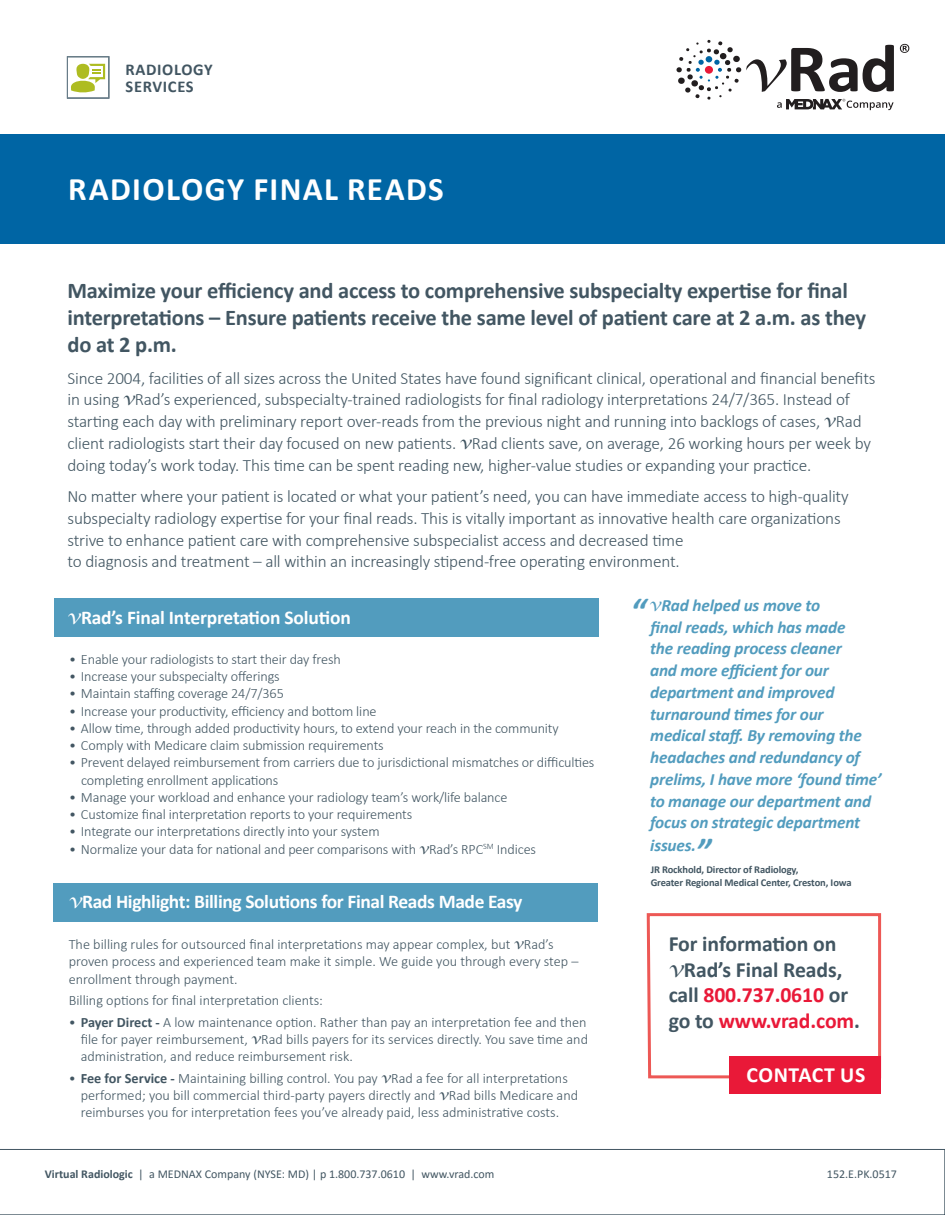
<style>
.page{position:relative;width:945px;height:1215px;background:#fff}
.page>*{position:absolute;margin:0;border:0;box-sizing:border-box;transform-origin:0 0}
.main-large-light-hea{font:700 33px "Calibri";letter-spacing:.04em;color:#fff}
.t1{font:700 22.5px/27px "Calibri";letter-spacing:-.01em;color:#425662}
.t2{font:700 21.75px/25.5px "Calibri";letter-spacing:-.005em;color:#425662}
.t3{font:700 21.75px "Calibri";letter-spacing:.03em;color:#fff}
.t4{font:700 19.5px "Calibri";letter-spacing:-.02em;color:#fff}
.t5{font:300 17.25px/21.8px "Calibri";letter-spacing:-.01em;color:#425662}
.t6{font:italic 700 17.25px/21.8px "Calibri";letter-spacing:-.01em;color:#529cbe}
.t7{font:700 16.5px/16.5px "Calibri";letter-spacing:.04em;color:#425662}
.t8{font:300 14.25px/17.2px "Calibri";letter-spacing:-.01em;color:#425662}
.t9{font:12px "Calibri";color:#425662}
.t10{font:700 10.5px "Calibri";letter-spacing:-.01em;color:#425662}
.s1{font-family:"Lucida Calligraphy";font-weight:400;font-style:italic}
.s2{font-size:35.25px}
.s3{font-family:"Lucida Calligraphy";font-weight:400}
.s4{font-weight:700}
.s5{color:#e91938}
</style>
<div class="page">
<div style="left:0;top:134px;width:945px;height:110px;background:#0065a4"></div>
<div style="left:54px;top:598px;width:544px;height:38px;background:#529cbe"></div>
<div style="left:67px;top:56px;width:42px;height:43px;border:1px solid #687c88"></div>
<svg style="left:71px;top:64px;width:34px;height:29px"></svg>
<div style="left:53px;top:884px;width:545px;height:38px;background:#529cbe"></div>
<svg style="left:900px;top:44px;width:9px;height:9px"></svg>
<svg style="left:676px;top:40px;width:218px;height:70px"></svg>
<svg style="left:0;top:1149px;width:945px;height:66px"></svg>
<svg style="left:646px;top:913px;width:236px;height:166px"></svg>
<div style="left:729px;top:1056px;width:152px;height:38px;background:#e91938"></div>
<p class="t7" style="left:126px;top:61px;width:89px">RADIOLOGY<br>SERVICES</p>
<p class="main-large-light-hea" style="left:68px;top:166px;width:377px">RADIOLOGY FINAL READS</p>
<p class="t1" style="left:68px;top:276px;width:800px">Maximize your efficiency and access to comprehensive subspecialty expertise for final interpretations – Ensure patients receive the same level of patient care at 2 a.m. as they do at 2 p.m.</p>
<p class="t5" style="left:68px;top:367px;width:810px">Since 2004, facilities of all sizes across the United States have found significant clinical, operational and financial benefits in using <span class="s1">v</span>Rad’s experienced, subspecialty-trained radiologists for final radiology interpretations 24/7/365. Instead of starting each day with preliminary report over-reads from the previous night and running into backlogs of cases, <span class="s1">v</span>Rad client radiologists start their day focused on new patients. <span class="s1">v</span>Rad clients save, on average, 26 working hours per week by doing today’s work today. This time can be spent reading new, higher-value studies or expanding your practice.</p>
<p class="t5" style="left:68px;top:485px;width:783px">No matter where your patient is located or what your patient’s need, you can have immediate access to high-quality subspecialty radiology expertise for your final reads. This is vitally important as innovative health care organizations strive to enhance patient care with comprehensive subspecialist access and decreased time<br>to diagnosis and treatment – all within an increasingly stipend-free operating environment.</p>
<p class="t4" style="left:68px;top:604px;width:285px"><span class="s1">v</span>Rad’s Final Interpretation Solution</p>
<p class="t6" style="left:650px;top:594px;width:233px;text-indent:-20px"><span class="s2">“</span> <span class="s3">v</span>Rad helped us move to<br>final reads, which has made<br>the reading process cleaner<br>and more efficient for our department and improved turnaround times for our medical staff. By removing the headaches and redundancy of prelims, I have more ‘found time’ to manage our department and focus on strategic department issues.<span class="s2">”</span></p>
<p class="t10" style="left:651px;top:863px;width:149px">JR Rockhold, Director of Radiology,</p>
<p class="t10" style="left:651px;top:875px;width:202px">Greater Regional Medical Center, Creston, Iowa</p>
<p class="t4" style="left:69px;top:888px;width:455px"><span class="s1">v</span>Rad Highlight: Billing Solutions for Final Reads Made Easy</p>
<p class="t8" style="left:69px;top:936px;width:511px">The billing rules for outsourced final interpretations may appear complex, but <span class="s1">v</span>Rad’s proven process and experienced team make it simple. We guide you through every step – enrollment through payment.</p>
<p class="t8" style="left:69px;top:992px;width:256px">Billing options for final interpretation clients:</p>
<p class="t8" style="left:81px;top:1013px;width:509px;text-align:justify;text-indent:-12px">• <span class="s4">Payer Direct -</span> A low maintenance option. Rather than pay an interpretation fee and then file for payer reimbursement, <span class="s1">v</span>Rad bills payers for its services directly. You save time and administration, and reduce reimbursement risk.</p>
<p class="t8" style="left:81px;top:1069px;width:499px;text-indent:-12px">• <span class="s4">Fee for Service -</span> Maintaining billing control. You pay <span class="s1">v</span>Rad a fee for all interpretations performed; you bill commercial third-party payers directly and <span class="s1">v</span>Rad bills Medicare and reimburses you for interpretation fees you’ve already paid, less administrative costs.</p>
<p class="t8" style="left:69px;top:650px;width:273px">• Enable your radiologists to start their day fresh</p>
<p class="t8" style="left:69px;top:668px;width:212px">• Increase your subspecialty offerings</p>
<p class="t8" style="left:69px;top:685px;width:216px">• Maintain staffing coverage 24/7/365</p>
<p class="t8" style="left:69px;top:702px;width:309px">• Increase your productivity, efficiency and bottom line</p>
<p class="t8" style="left:69px;top:719px;width:491px">• Allow time, through added productivity hours, to extend your reach in the community</p>
<p class="t8" style="left:69px;top:737px;width:316px">• Comply with Medicare claim submission requirements</p>
<p class="t8" style="left:81px;top:754px;width:515px;text-indent:-12px">• Prevent delayed reimbursement from carriers due to jurisdictional mismatches or difficulties completing enrollment applications</p>
<p class="t8" style="left:69px;top:788px;width:440px">• Manage your workload and enhance your radiology team’s work/life balance</p>
<p class="t8" style="left:69px;top:806px;width:345px">• Customize final interpretation reports to your requirements</p>
<p class="t8" style="left:69px;top:823px;width:312px">• Integrate our interpretations directly into your system</p>
<p class="t8" style="left:69px;top:840px;width:469px">• Normalize your data for national and peer comparisons with <span class="s1">v</span>Rad’s RPC<sup>SM</sup> Indices</p>
<p class="t2" style="left:669px;top:931px;width:193px">For information on <span class="s1">v</span>Rad’s Final Reads, call <span class="s5">800.737.0610</span> or go to <span class="s5">www.vrad.com</span>.</p>
<p class="t3" style="left:746px;top:1059px;width:121px">CONTACT US</p>
<p class="t9" style="left:45px;top:1166px;width:451px"><span class="s4">Virtual Radiologic</span> | a MEDNAX Company (NYSE: MD) | p 1.800.737.0610 | www.vrad.com</p>
<p class="t9" style="left:827px;top:1166px;width:71px">152.E.PK.0517</p>
</div>
